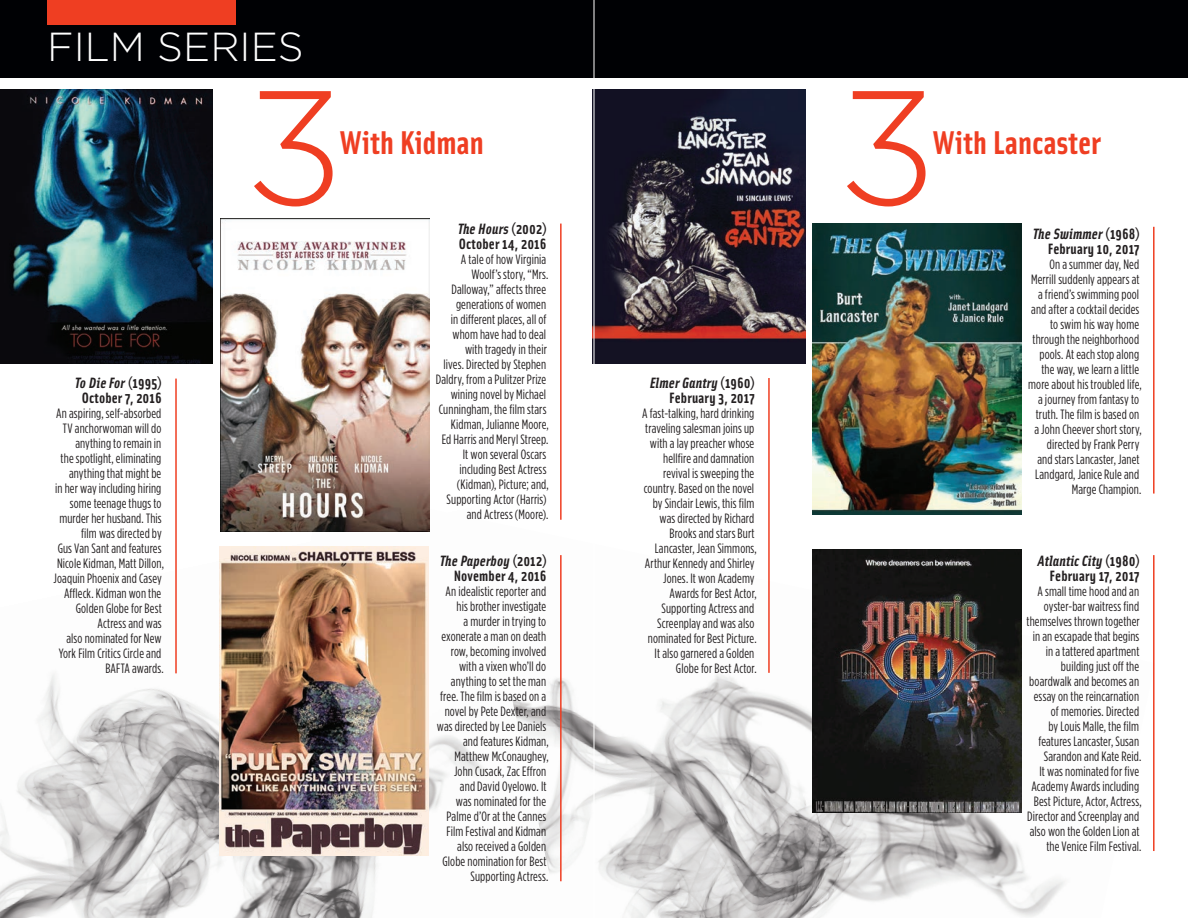
<style>
.page{position:relative;width:1188px;height:918px;background:#fff}
.page>*{position:absolute;margin:0;border:0;box-sizing:border-box;transform-origin:0 0}
.t1{font:300 40.5px "Gotham";color:#fff}
.t2{font:700 33px "Solex";letter-spacing:.005em;color:#ef3e22}
.t3{font:700 15px/15px "Solex";letter-spacing:.01em;color:#231f20;text-align:right}
.t4{font:13.5px/15px "Gotham Condensed";letter-spacing:.01em;color:#231f20;text-align:right}
.s1{font-style:italic}
</style>
<div class="page">
<img style="left:429px;top:486px;width:636px;height:432px">
<img style="left:0;top:507px;width:559px;height:411px">
<div style="left:0;top:0;width:1188px;height:78px;background:#000104"></div>
<img style="left:0;top:90px;width:213px;height:274px">
<img style="left:221px;top:219px;width:208px;height:312px">
<img style="left:220px;top:547px;width:208px;height:308px">
<img style="left:813px;top:223px;width:208px;height:291px">
<img style="left:593px;top:90px;width:213px;height:274px">
<img style="left:813px;top:550px;width:208px;height:262px">
<svg style="left:254px;top:91px;width:79px;height:115px"></svg>
<svg style="left:847px;top:91px;width:79px;height:115px"></svg>
<div style="left:47px;top:0;width:189px;height:25px;background:#ef3e22"></div>
<hr style="left:175px;top:379px;width:2px;height:294px;background:#ef3e22">
<hr style="left:560px;top:224px;width:2px;height:296px;background:#ef3e22">
<hr style="left:560px;top:555px;width:2px;height:326px;background:#ef3e22">
<hr style="left:768px;top:378px;width:2px;height:295px;background:#ef3e22">
<hr style="left:1153px;top:555px;width:2px;height:296px;background:#ef3e22">
<hr style="left:1153px;top:227px;width:2px;height:267px;background:#ef3e22">
<hr style="left:594px;top:0;width:1px;height:918px;background:#fff">
<h1 class="t1" style="left:47px;top:25px;width:258px">FILM SERIES</h1>
<p class="t3" style="left:75px;top:375px;width:89px;text-align:center"><span class="s1">To Die For</span> (1995)<br>October 7, 2016</p>
<p class="t4" style="left:54px;top:406px;width:112px">An aspiring, self-absorbed<br>TV anchorwoman will do anything to remain in<br>the spotlight, eliminating anything that might be<br>in her way including hiring some teenage thugs to murder her husband. This film was directed by<br>Gus Van Sant and features<br>Nicole Kidman, Matt Dillon,<br>Joaquin Phoenix and Casey<br>Affleck. Kidman won the<br>Golden Globe for Best<br>Actress and was<br>also nominated for New<br>York Film Critics Circle and<br>BAFTA awards.</p>
<h2 class="t2" style="left:340px;top:121px;width:145px">With Kidman</h2>
<p class="t3" style="left:458px;top:221px;width:90px;text-align:left"><span class="s1">The Hours</span> (2002)<br>October 14, 2016</p>
<p class="t4" style="left:436px;top:252px;width:114px">A tale of how Virginia<br>Woolf’s story, “Mrs.<br>Dalloway,” affects three generations of women<br>in different places, all of whom have had to deal with tragedy in their<br>lives. Directed by Stephen<br>Daldry, from a Pulitzer Prize wining novel by Michael<br>Cunningham, the film stars<br>Kidman, Julianne Moore,<br>Ed Harris and Meryl Streep.<br>It won several Oscars including Best Actress (Kidman), Picture; and,<br>Supporting Actor (Harris) and Actress (Moore).</p>
<p class="t3" style="left:440px;top:552px;width:108px"><span class="s1">The Paperboy</span> (2012)<br>November 4, 2016</p>
<p class="t4" style="left:437px;top:583px;width:113px">An idealistic reporter and his brother investigate<br>a murder in trying to exonerate a man on death row, becoming involved with a vixen who’ll do anything to set the man free. The film is based on a novel by Pete Dexter, and was directed by Lee Daniels and features Kidman,<br>Matthew McConaughey,<br>John Cusack, Zac Effron<br>and David Oyelowo. It<br>was nominated for the<br>Palme d’Or at the Cannes<br>Film Festival and Kidman also received a Golden<br>Globe nomination for Best<br>Supporting Actress.</p>
<p class="t3" style="left:650px;top:375px;width:107px"><span class="s1">Elmer Gantry</span> (1960)<br>February 3, 2017</p>
<p class="t4" style="left:642px;top:406px;width:116px">A fast-talking, hard drinking traveling salesman joins up with a lay preacher whose hellfire and damnation revival is sweeping the country. Based on the novel by Sinclair Lewis, this film was directed by Richard<br>Brooks and stars Burt<br>Lancaster, Jean Simmons,<br>Arthur Kennedy and Shirley<br>Jones. It won Academy<br>Awards for Best Actor,<br>Supporting Actress and<br>Screenplay and was also nominated for Best Picture.<br>It also garnered a Golden<br>Globe for Best Actor.</p>
<h2 class="t2" style="left:933px;top:121px;width:169px">With Lancaster</h2>
<p class="t3" style="left:1033px;top:225px;width:108px"><span class="s1">The Swimmer</span> (1968)<br>February 10, 2017</p>
<p class="t4" style="left:1028px;top:256px;width:115px">On a summer day, Ned<br>Merrill suddenly appears at a friend’s swimming pool and after a cocktail decides to swim his way home through the neighborhood pools. At each stop along the way, we learn a little more about his troubled life, a journey from fantasy to truth. The film is based on<br>a John Cheever short story, directed by Frank Perry<br>and stars Lancaster, Janet<br>Landgard, Janice Rule and<br>Marge Champion.</p>
<p class="t3" style="left:1038px;top:552px;width:104px"><span class="s1">Atlantic City</span> (1980)<br>February 17, 2017</p>
<p class="t4" style="left:1027px;top:583px;width:117px">A small time hood and an oyster-bar waitress find themselves thrown together in an escapade that begins in a tattered apartment building just off the boardwalk and becomes an essay on the reincarnation of memories. Directed<br>by Louis Malle, the film features Lancaster, Susan<br>Sarandon and Kate Reid.<br>It was nominated for five<br>Academy Awards including<br>Best Picture, Actor, Actress,<br>Director and Screenplay and also won the Golden Lion at the Venice Film Festival.</p>
</div>
